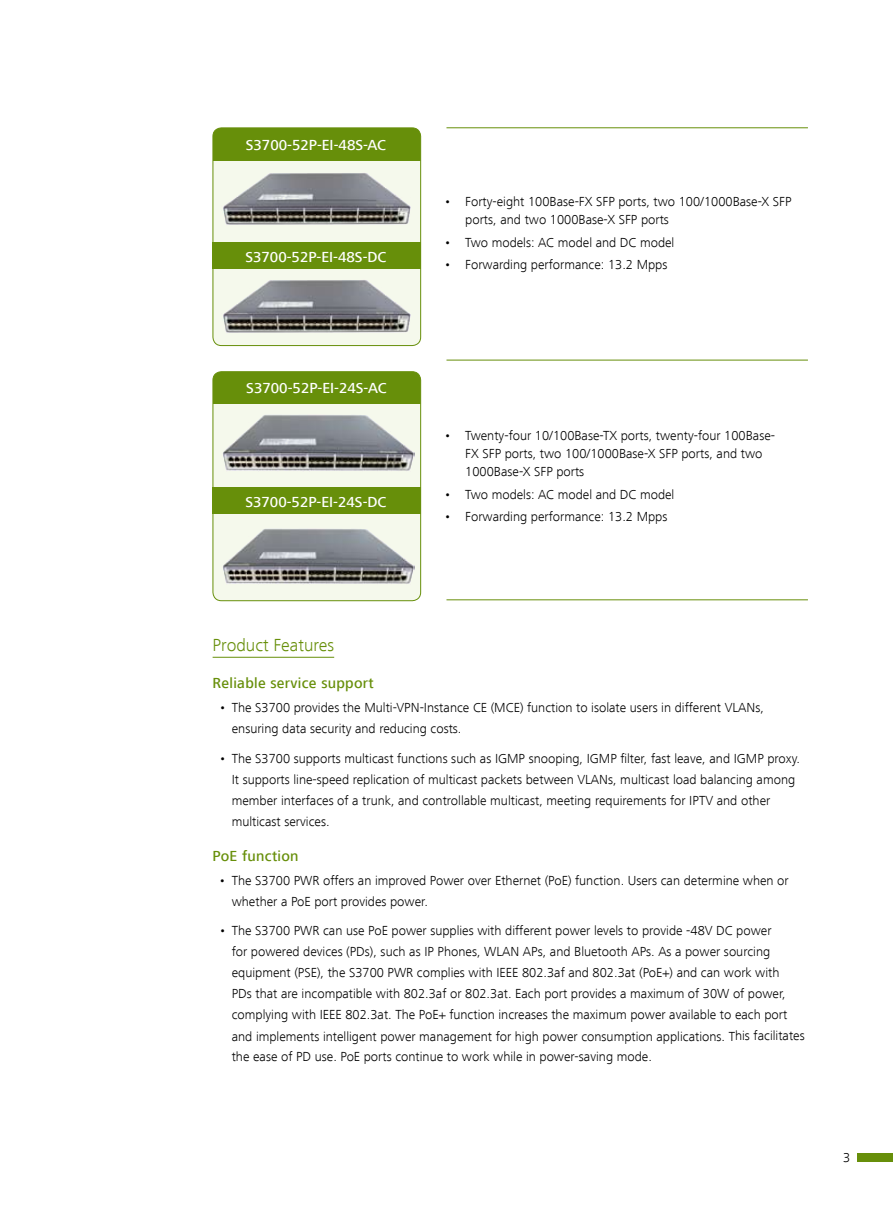
<style>
.page{position:relative;width:893px;height:1212px;background:#fff}
.page>*{position:absolute;margin:0;border:0;box-sizing:border-box;transform-origin:0 0}
.t1{font:300 18px "Frutiger Next LT";color:#678f0a}
.t2{font:500 15px "Frutiger Next LT";color:#fff}
.t3{font:500 15px "Frutiger Next LT";letter-spacing:.02em;color:#678f0a}
.t4{font:300 13.5px/21px "Frutiger Next LT";color:#000}
</style>
<div class="page">
<hr style="left:213px;top:657px;width:121px;height:1px;background:#678f0a">
<hr style="left:446px;top:128px;width:362px;height:1px;background:#678f0a">
<hr style="left:446px;top:360px;width:362px;height:1px;background:#678f0a">
<hr style="left:446px;top:599px;width:362px;height:1px;background:#678f0a">
<div style="left:213px;top:128px;width:208px;height:218px;background:#f5f9ec;border-radius:9px"></div>
<div style="left:213px;top:128px;width:208px;height:32px;background:#678f0a"></div>
<div style="left:213px;top:128px;width:208px;height:218px;border:1px solid #678f0a;border-radius:9px"></div>
<div style="left:213px;top:372px;width:208px;height:229px;background:#f5f9ec;border-radius:9px"></div>
<div style="left:213px;top:372px;width:208px;height:32px;background:#678f0a"></div>
<div style="left:213px;top:371px;width:208px;height:230px;border:1px solid #678f0a;border-radius:9px"></div>
<img style="left:223px;top:173px;width:188px;height:52px">
<img style="left:223px;top:280px;width:188px;height:53px">
<img style="left:223px;top:415px;width:192px;height:56px">
<img style="left:223px;top:529px;width:192px;height:55px">
<div style="left:213px;top:242px;width:208px;height:27px;background:#678f0a"></div>
<div style="left:213px;top:488px;width:208px;height:26px;background:#678f0a"></div>
<div style="left:857px;top:1153px;width:36px;height:8px;background:#678f0a"></div>
<p class="t2" style="left:246px;top:136px;width:142px">S3700-52P-EI-48S-AC</p>
<p class="t2" style="left:245px;top:248px;width:143px">S3700-52P-EI-48S-DC</p>
<p class="t2" style="left:246px;top:380px;width:142px">S3700-52P-EI-24S-AC</p>
<p class="t2" style="left:245px;top:493px;width:143px">S3700-52P-EI-24S-DC</p>
<p class="t4" style="left:465px;top:193px;width:328px;line-height:18px;text-indent:-21px">• Forty-eight 100Base-FX SFP ports, two 100/1000Base-X SFP ports, and two 1000Base-X SFP ports</p>
<p class="t4" style="left:444px;top:232px;width:232px">• Two models: AC model and DC model</p>
<p class="t4" style="left:444px;top:254px;width:225px">• Forwarding performance: 13.2 Mpps</p>
<p class="t4" style="left:465px;top:427px;width:311px;line-height:18px;text-indent:-21px">• Twenty-four 10/100Base-TX ports, twenty-four 100Base-<br>FX SFP ports, two 100/1000Base-X SFP ports, and two<br>1000Base-X SFP ports</p>
<p class="t4" style="left:444px;top:484px;width:232px">• Two models: AC model and DC model</p>
<p class="t4" style="left:444px;top:506px;width:225px">• Forwarding performance: 13.2 Mpps</p>
<h1 class="t1" style="left:213px;top:635px;width:123px">Product Features</h1>
<p class="t3" style="left:213px;top:675px;width:163px">Reliable service support</p>
<p class="t4" style="left:232px;top:697px;width:534px;text-indent:-13px">• The S3700 provides the Multi-VPN-Instance CE (MCE) function to isolate users in different VLANs, ensuring data security and reducing costs.</p>
<p class="t4" style="left:232px;top:748px;width:570px;text-indent:-13px">• The S3700 supports multicast functions such as IGMP snooping, IGMP filter, fast leave, and IGMP proxy.<br>It supports line-speed replication of multicast packets between VLANs, multicast load balancing among member interfaces of a trunk, and controllable multicast, meeting requirements for IPTV and other multicast services.</p>
<p class="t3" style="left:213px;top:847px;width:88px">PoE function</p>
<p class="t4" style="left:232px;top:870px;width:559px;text-indent:-13px">• The S3700 PWR offers an improved Power over Ethernet (PoE) function. Users can determine when or whether a PoE port provides power.</p>
<p class="t4" style="left:232px;top:920px;width:574px;text-indent:-13px">• The S3700 PWR can use PoE power supplies with different power levels to provide -48V DC power<br>for powered devices (PDs), such as IP Phones, WLAN APs, and Bluetooth APs. As a power sourcing equipment (PSE), the S3700 PWR complies with IEEE 802.3af and 802.3at (PoE+) and can work with<br>PDs that are incompatible with 802.3af or 802.3at. Each port provides a maximum of 30W of power, complying with IEEE 802.3at. The PoE+ function increases the maximum power available to each port and implements intelligent power management for high power consumption applications. This facilitates the ease of PD use. PoE ports continue to work while in power-saving mode.</p>
<p class="t4" style="left:843px;top:1147px;width:9px">3</p>
</div>
